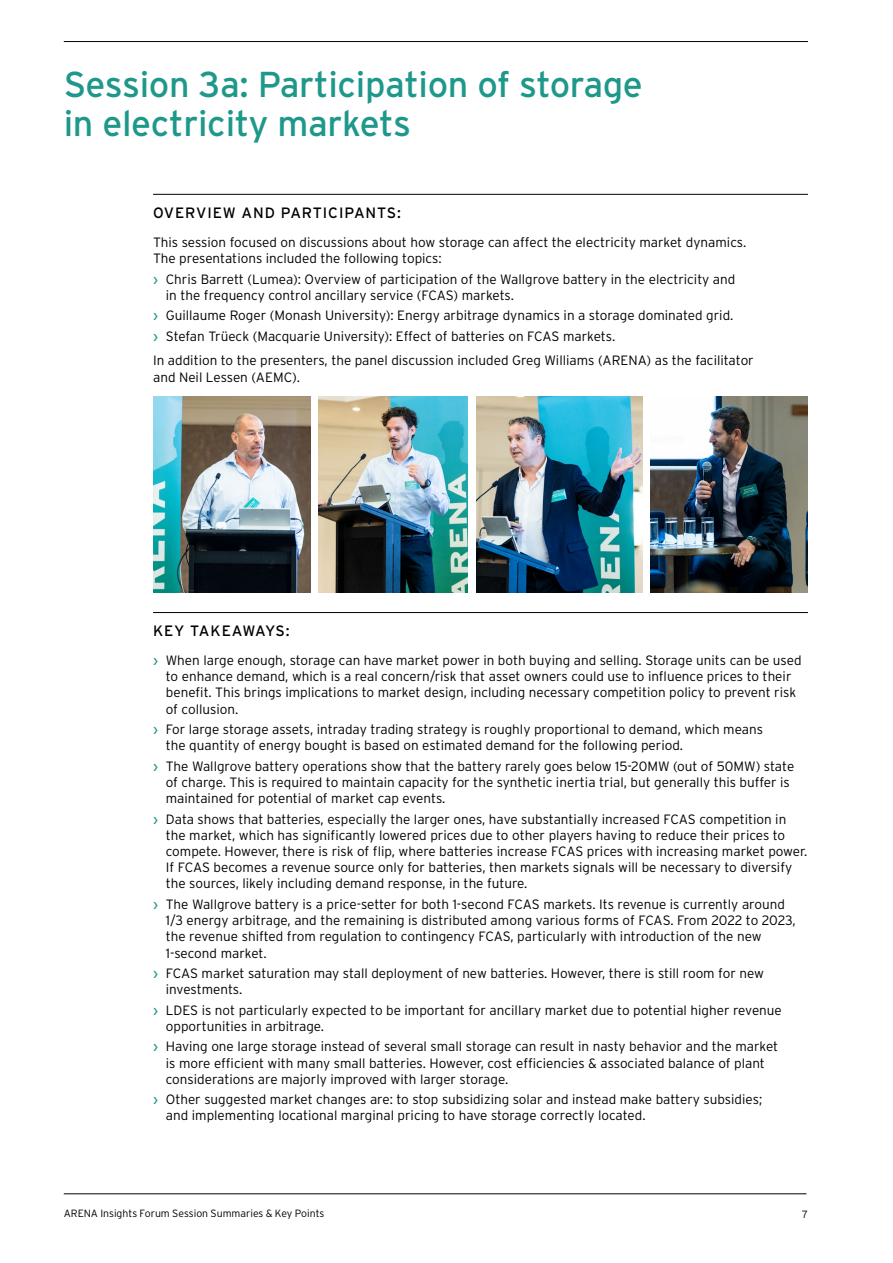
<style>
.page{position:relative;width:893px;height:1263px;background:#fff}
.page>*{position:absolute;margin:0;border:0;box-sizing:border-box;transform-origin:0 0}
.t1{font:36px/39px "Interstate";letter-spacing:-.01em;color:#1e988a}
.t2{font:15px "Interstate";letter-spacing:.06em;color:#000}
.t3{font:15px "Interstate";letter-spacing:.025em;color:#000}
.t4{font:300 13.5px/16.2px "Interstate";color:#000}
.t5{font:300 10.5px "Interstate";color:#000}
.s1{font-weight:400;color:#1e988a}
</style>
<div class="page">
<hr style="left:64px;top:1193px;width:742px;height:1px;background:#000">
<hr style="left:153px;top:194px;width:655px;height:1px;background:#000">
<hr style="left:153px;top:612px;width:655px;height:1px;background:#000">
<img style="left:153px;top:397px;width:157px;height:196px">
<img style="left:319px;top:397px;width:149px;height:196px">
<img style="left:476px;top:397px;width:166px;height:196px">
<img style="left:651px;top:397px;width:157px;height:196px">
<hr style="left:64px;top:41px;width:744px;height:1px;background:#000">
<h1 class="t1" style="left:64px;top:65px;width:581px">Session 3a: Participation of storage in electricity markets</h1>
<p class="t2" style="left:153px;top:204px;width:249px">OVERVIEW AND PARTICIPANTS:</p>
<p class="t4" style="left:153px;top:234px;width:595px">This session focused on discussions about how storage can affect the electricity market dynamics.<br>The presentations included the following topics:</p>
<p class="t4" style="left:166px;top:271px;width:571px;text-indent:-13px"><span class="s1">›</span> Chris Barrett (Lumea): Overview of participation of the Wallgrove battery in the electricity and in the frequency control ancillary service (FCAS) markets.</p>
<p class="t4" style="left:153px;top:305px;width:582px;line-height:20.4px"><span class="s1">›</span> Guillaume Roger (Monash University): Energy arbitrage dynamics in a storage dominated grid. <span class="s1">›</span> Stefan Trüeck (Macquarie University): Effect of batteries on FCAS markets.</p>
<p class="t4" style="left:153px;top:352px;width:602px">In addition to the presenters, the panel discussion included Greg Williams (ARENA) as the facilitator and Neil Lessen (AEMC).</p>
<p class="t3" style="left:153px;top:622px;width:138px">KEY TAKEAWAYS:</p>
<p class="t4" style="left:166px;top:652px;width:637px;text-indent:-13px"><span class="s1">›</span> When large enough, storage can have market power in both buying and selling. Storage units can be used to enhance demand, which is a real concern/risk that asset owners could use to influence prices to their benefit. This brings implications to market design, including necessary competition policy to prevent risk of collusion.</p>
<p class="t4" style="left:166px;top:721px;width:599px;text-indent:-13px"><span class="s1">›</span> For large storage assets, intraday trading strategy is roughly proportional to demand, which means the quantity of energy bought is based on estimated demand for the following period.</p>
<p class="t4" style="left:166px;top:758px;width:630px;text-indent:-13px"><span class="s1">›</span> The Wallgrove battery operations show that the battery rarely goes below 15-20MW (out of 50MW) state of charge. This is required to maintain capacity for the synthetic inertia trial, but generally this buffer is maintained for potential of market cap events.</p>
<p class="t4" style="left:166px;top:811px;width:643px;text-indent:-13px"><span class="s1">›</span> Data shows that batteries, especially the larger ones, have substantially increased FCAS competition in the market, which has significantly lowered prices due to other players having to reduce their prices to compete. However, there is risk of flip, where batteries increase FCAS prices with increasing market power.<br>If FCAS becomes a revenue source only for batteries, then markets signals will be necessary to diversify the sources, likely including demand response, in the future.</p>
<p class="t4" style="left:166px;top:896px;width:631px;text-indent:-13px"><span class="s1">›</span> The Wallgrove battery is a price-setter for both 1-second FCAS markets. Its revenue is currently around 1/3 energy arbitrage, and the remaining is distributed among various forms of FCAS. From 2022 to 2023, the revenue shifted from regulation to contingency FCAS, particularly with introduction of the new 1-second market.</p>
<p class="t4" style="left:166px;top:965px;width:600px;text-indent:-13px"><span class="s1">›</span> FCAS market saturation may stall deployment of new batteries. However, there is still room for new investments.</p>
<p class="t4" style="left:166px;top:1002px;width:618px;text-indent:-13px"><span class="s1">›</span> LDES is not particularly expected to be important for ancillary market due to potential higher revenue opportunities in arbitrage.</p>
<p class="t4" style="left:166px;top:1038px;width:614px;text-indent:-13px"><span class="s1">›</span> Having one large storage instead of several small storage can result in nasty behavior and the market is more efficient with many small batteries. However, cost efficiencies &amp; associated balance of plant considerations are majorly improved with larger storage.</p>
<p class="t4" style="left:166px;top:1091px;width:598px;text-indent:-13px"><span class="s1">›</span> Other suggested market changes are: to stop subsidizing solar and instead make battery subsidies; and implementing locational marginal pricing to have storage correctly located.</p>
<p class="t5" style="left:64px;top:1207px;width:262px">ARENA Insights Forum Session Summaries &amp; Key Points</p>
<p class="t5" style="left:802px;top:1208px;width:7px">7</p>
</div>
